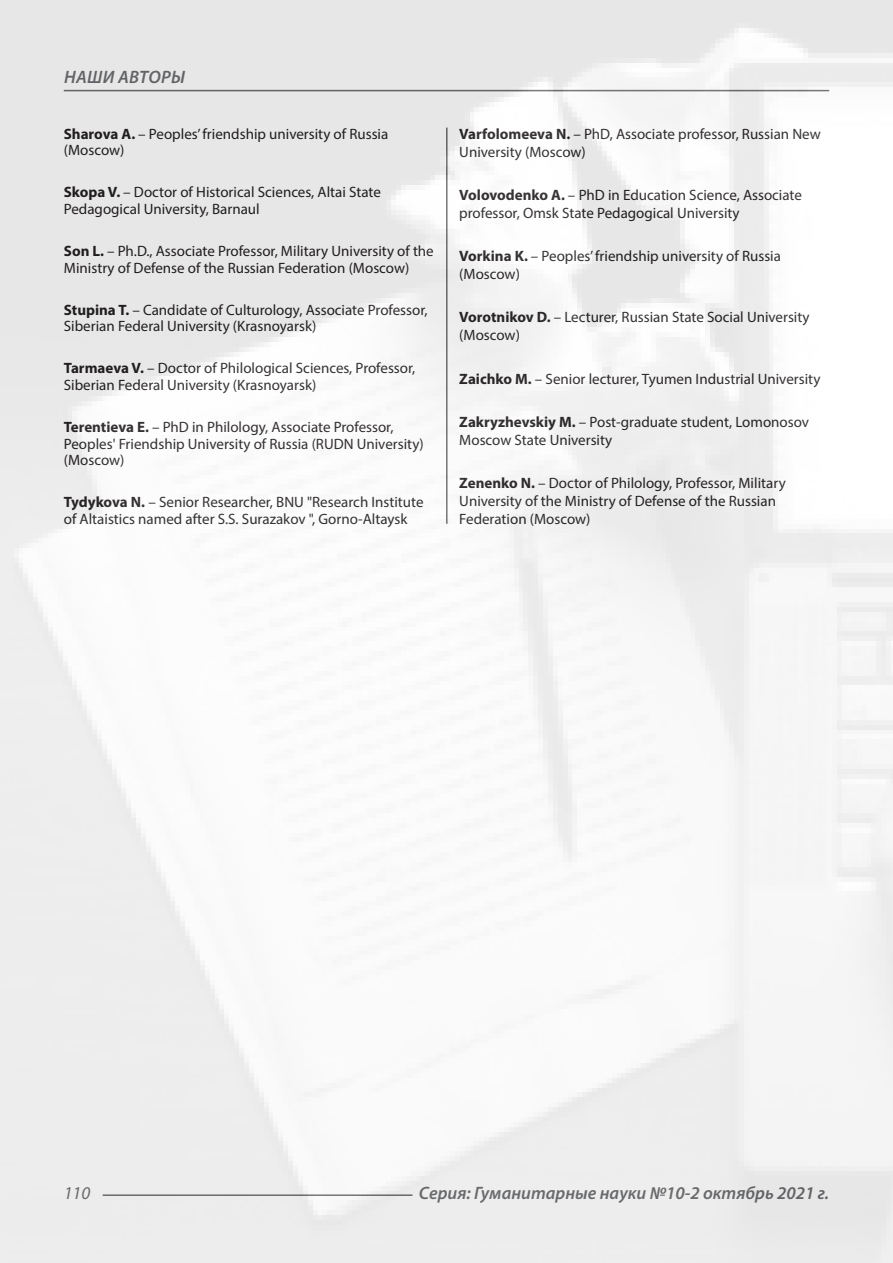
<style>
.page{position:relative;width:893px;height:1263px;background:#fff}
.page>*{position:absolute;margin:0;border:0;box-sizing:border-box;transform-origin:0 0}
.Колонтитул{font:italic 600 18px "Myriad Pro";color:#6c6d70}
.Колонтитул-2{font:italic 600 18px "Myriad Pro";letter-spacing:.02em;color:#6c6d70}
.Колонтитул-3{font:italic 18px "Myriad Pro";color:#6c6d70}
.Статья_текст{font:15px/16.5px "Myriad Pro";color:#231f20}
.s1{font-weight:700}
</style>
<div class="page">
<img style="left:0;top:0;width:893px;height:1263px">
<p class="Колонтитул-2" style="left:64px;top:66px;width:122px">НАШИ АВТОРЫ</p>
<p class="Статья_текст" style="left:64px;top:125px;width:326px"><span class="s1">Sharova A.</span> – Peoples’ friendship university of Russia (Moscow)</p>
<p class="Статья_текст" style="left:64px;top:184px;width:319px"><span class="s1">Skopa V.</span> – Doctor of Historical Sciences, Altai State<br>Pedagogical University, Barnaul</p>
<p class="Статья_текст" style="left:64px;top:243px;width:371px"><span class="s1">Son L.</span> – Ph.D., Associate Professor, Military University of the<br>Ministry of Defense of the Russian Federation (Moscow)</p>
<p class="Статья_текст" style="left:64px;top:301px;width:365px"><span class="s1">Stupina T.</span> – Candidate of Culturology, Associate Professor,<br>Siberian Federal University (Krasnoyarsk)</p>
<p class="Статья_текст" style="left:64px;top:360px;width:353px"><span class="s1">Tarmaeva V.</span> – Doctor of Philological Sciences, Professor,<br>Siberian Federal University (Krasnoyarsk)</p>
<p class="Статья_текст" style="left:64px;top:418px;width:361px"><span class="s1">Terentieva E.</span> – PhD in Philology, Associate Professor,<br>Peoples' Friendship University of Russia (RUDN University) (Moscow)</p>
<p class="Статья_текст" style="left:64px;top:494px;width:361px"><span class="s1">Tydykova N.</span> – Senior Researcher, BNU "Research Institute of Altaistics named after S.S. Surazakov ", Gorno-Altaysk</p>
<p class="Статья_текст" style="left:459px;top:125px;width:363px;line-height:17.9px"><span class="s1">Varfolomeeva N.</span> – PhD, Associate professor, Russian New<br>University (Moscow)</p>
<p class="Статья_текст" style="left:459px;top:186px;width:344px;line-height:17.9px"><span class="s1">Volovodenko A.</span> – PhD in Education Science, Associate professor, Omsk State Pedagogical University</p>
<p class="Статья_текст" style="left:459px;top:247px;width:323px;line-height:17.9px"><span class="s1">Vorkina K.</span> – Peoples’ friendship university of Russia (Moscow)</p>
<p class="Статья_текст" style="left:459px;top:308px;width:352px;line-height:17.9px"><span class="s1">Vorotnikov D.</span> – Lecturer, Russian State Social University (Moscow)</p>
<p class="Статья_текст" style="left:459px;top:370px;width:363px"><span class="s1">Zaichko M.</span> – Senior lecturer, Tyumen Industrial University</p>
<p class="Статья_текст" style="left:459px;top:413px;width:351px;line-height:17.9px"><span class="s1">Zakryzhevskiy M.</span> – Post-graduate student, Lomonosov<br>Moscow State University</p>
<p class="Статья_текст" style="left:459px;top:474px;width:328px;line-height:17.9px"><span class="s1">Zenenko N.</span> – Doctor of Philology, Professor, Military<br>University of the Ministry of Defense of the Russian<br>Federation (Moscow)</p>
<p class="Колонтитул-3" style="left:64px;top:1182px;width:28px">110</p>
<p class="Колонтитул" style="left:419px;top:1182px;width:412px">Серия: Гуманитарные науки №10-2 октябрь 2021 г.</p>
</div>
